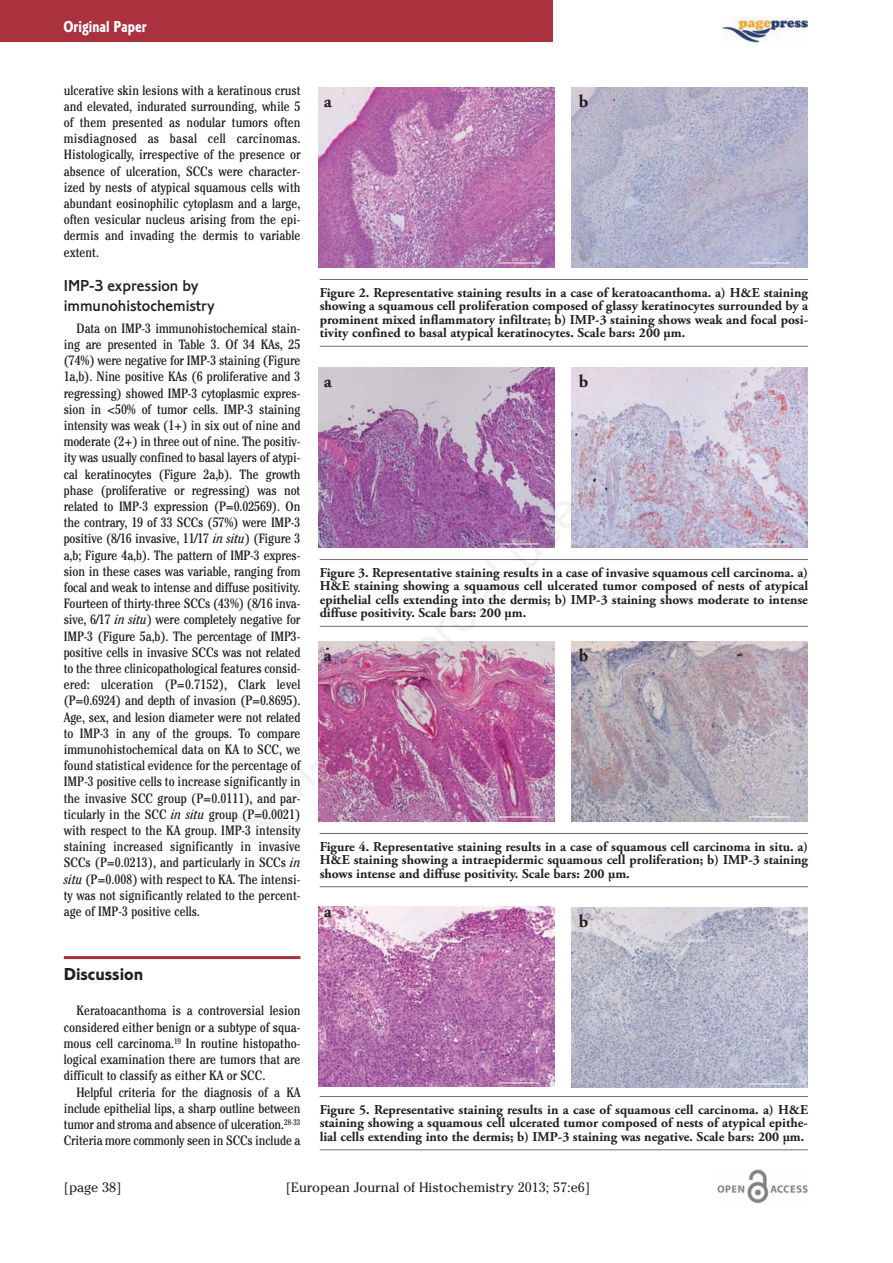
<style>
.page{position:relative;width:893px;height:1263px;background:#fff}
.page>*{position:absolute;margin:0;border:0;box-sizing:border-box;transform-origin:0 0}
.t1{font:18px "Corinthian Bold Plain";color:#231f20}
.t2{font:700 18px "Adobe Garamond Pro";color:#231f20}
.t3{font:16.5px/19.8px "Corinthian Medium Plain";color:#231f20}
.t4{font:16.5px "Corinthian Bold Condensed Plain";color:#fff}
.t5{font:condensed 13.5px/16.2px "Cheltenham";color:#231f20;text-align:justify}
.t6{font:700 13.5px/13.5px "Adobe Garamond Pro";color:#231f20;text-align:justify}
.t7{font:13.5px "Cheltenham";color:#231f20}
.s1{font-style:italic}
</style>
<div class="page">
<div style="left:0;top:0;width:553px;height:42px;background:#aa323f"></div>
<hr style="left:64px;top:956px;width:236px;height:3px;background:#aa323f">
<img style="left:717px;top:1169px;width:91px;height:34px">
<img style="left:723px;top:17px;width:84px;height:26px">
<img style="left:319px;top:907px;width:236px;height:180px">
<img style="left:572px;top:908px;width:236px;height:180px">
<hr style="left:320px;top:1096px;width:488px;height:1px;background:#6c6d70">
<hr style="left:320px;top:1149px;width:488px;height:1px;background:#6c6d70">
<img style="left:319px;top:88px;width:236px;height:180px">
<img style="left:572px;top:88px;width:236px;height:180px">
<hr style="left:320px;top:279px;width:488px;height:1px;background:#6c6d70">
<hr style="left:320px;top:346px;width:488px;height:1px;background:#6c6d70">
<img style="left:319px;top:368px;width:236px;height:180px">
<img style="left:572px;top:368px;width:236px;height:180px">
<hr style="left:320px;top:559px;width:488px;height:1px;background:#6c6d70">
<hr style="left:320px;top:626px;width:488px;height:1px;background:#6c6d70">
<img style="left:319px;top:642px;width:236px;height:180px">
<img style="left:572px;top:642px;width:236px;height:180px">
<hr style="left:320px;top:833px;width:488px;height:1px;background:#6c6d70">
<hr style="left:320px;top:886px;width:488px;height:1px;background:#6c6d70">
<p class="t4" style="left:63px;top:21px;width:85px">Original Paper</p>
<p class="t5" style="left:64px;top:83px;width:238px">ulcerative skin lesions with a keratinous crust and elevated, indurated surrounding, while 5 of them presented as nodular tumors often misdiagnosed as basal cell carcinomas.<br>Histologically, irrespective of the presence or absence of ulceration, SCCs were character&shy;ized by nests of atypical squamous cells with abundant eosinophilic cytoplasm and a large, often vesicular nucleus arising from the epi&shy;dermis and invading the dermis to variable extent.</p>
<p class="t3" style="left:64px;top:277px;width:152px">IMP-3 expression by immunohistochemistry</p>
<p class="t5" style="left:64px;top:321px;width:238px;text-indent:13px">Data on IMP-3 immunohistochemical stain&shy;ing are presented in Table 3. Of 34 KAs, 25 (74%) were negative for IMP-3 staining (Figure 1a,b). Nine positive KAs (6 proliferative and 3 regressing) showed IMP-3 cytoplasmic expres&shy;sion in &lt;50% of tumor cells. IMP-3 staining intensity was weak (1+) in six out of nine and moderate (2+) in three out of nine. The positiv&shy;ity was usually confined to basal layers of atypi&shy;cal keratinocytes (Figure 2a,b). The growth phase (proliferative or regressing) was not related to IMP-3 expression (P=0.02569). On the contrary, 19 of 33 SCCs (57%) were IMP-3 positive (8/16 invasive, 11/17 <span class="s1">in situ</span>) (Figure 3 a,b; Figure 4a,b). The pattern of IMP-3 expres&shy;sion in these cases was variable, ranging from focal and weak to intense and diffuse positivity.<br>Fourteen of thirty-three SCCs (43%) (8/16 inva&shy;sive, 6/17 <span class="s1">in situ</span>) were completely negative for IMP-3 (Figure 5a,b). The percentage of IMP3- positive cells in invasive SCCs was not related to the three clinicopathological features consid&shy;ered: ulceration (P=0.7152), Clark level (P=0.6924) and depth of invasion (P=0.8695).<br>Age, sex, and lesion diameter were not related to IMP-3 in any of the groups. To compare immunohistochemical data on KA to SCC, we found statistical evidence for the percentage of IMP-3 positive cells to increase significantly in the invasive SCC group (P=0.0111), and par&shy;ticularly in the SCC <span class="s1">in situ</span> group (P=0.0021) with respect to the KA group. IMP-3 intensity staining increased significantly in invasive SCCs (P=0.0213), and particularly in SCCs <span class="s1">in situ</span> (P=0.008) with respect to KA. The intensi&shy;ty was not significantly related to the percent&shy;age of IMP-3 positive cells.</p>
<h1 class="t1" style="left:64px;top:968px;width:81px">Discussion</h1>
<p class="t5" style="left:64px;top:1004px;width:238px;text-indent:13px">Keratoacanthoma is a controversial lesion considered either benign or a subtype of squa&shy;mous cell carcinoma.<sup>19</sup> In routine histopatho&shy;logical examination there are tumors that are difficult to classify as either KA or SCC.</p>
<p class="t5" style="left:64px;top:1085px;width:238px;text-indent:13px">Helpful criteria for the diagnosis of a KA include epithelial lips, a sharp outline between tumor and stroma and absence of ulceration.<sup>28-33<br></sup>Criteria more commonly seen in SCCs include a</p>
<h1 class="t2" style="left:324px;top:95px;width:9px">a</h1>
<h1 class="t2" style="left:579px;top:95px;width:11px">b</h1>
<p class="t6" style="left:320px;top:287px;width:490px">Figure 2. Representative staining results in a case of keratoacanthoma. a) H&amp;E staining showing a squamous cell proliferation composed of glassy keratinocytes surrounded by a prominent mixed inflammatory infiltrate; b) IMP-3 staining shows weak and focal posi&shy;tivity confined to basal atypical keratinocytes. Scale bars: 200 µm.</p>
<h1 class="t2" style="left:324px;top:375px;width:9px">a</h1>
<h1 class="t2" style="left:579px;top:375px;width:11px">b</h1>
<p class="t6" style="left:320px;top:567px;width:490px">Figure 3. Representative staining results in a case of invasive squamous cell carcinoma. a)<br>H&amp;E staining showing a squamous cell ulcerated tumor composed of nests of atypical epithelial cells extending into the dermis; b) IMP-3 staining shows moderate to intense diffuse positivity. Scale bars: 200 µm.</p>
<h1 class="t2" style="left:324px;top:648px;width:9px">a</h1>
<h1 class="t2" style="left:579px;top:648px;width:11px">b</h1>
<p class="t6" style="left:320px;top:841px;width:490px">Figure 4. Representative staining results in a case of squamous cell carcinoma in situ. a)<br>H&amp;E staining showing a intraepidermic squamous cell proliferation; b) IMP-3 staining shows intense and diffuse positivity. Scale bars: 200 µm.</p>
<h1 class="t2" style="left:324px;top:904px;width:9px">a</h1>
<h1 class="t2" style="left:579px;top:914px;width:11px">b</h1>
<p class="t6" style="left:320px;top:1104px;width:490px">Figure 5. Representative staining results in a case of squamous cell carcinoma. a) H&amp;E staining showing a squamous cell ulcerated tumor composed of nests of atypical epithe&shy;lial cells extending into the dermis; b) IMP-3 staining was negative. Scale bars: 200 µm.</p>
<p class="t7" style="left:64px;top:1179px;width:59px">[page 38]</p>
<p class="t7" style="left:286px;top:1179px;width:306px">[European Journal of Histochemistry 2013; 57:e6]</p>
</div>
